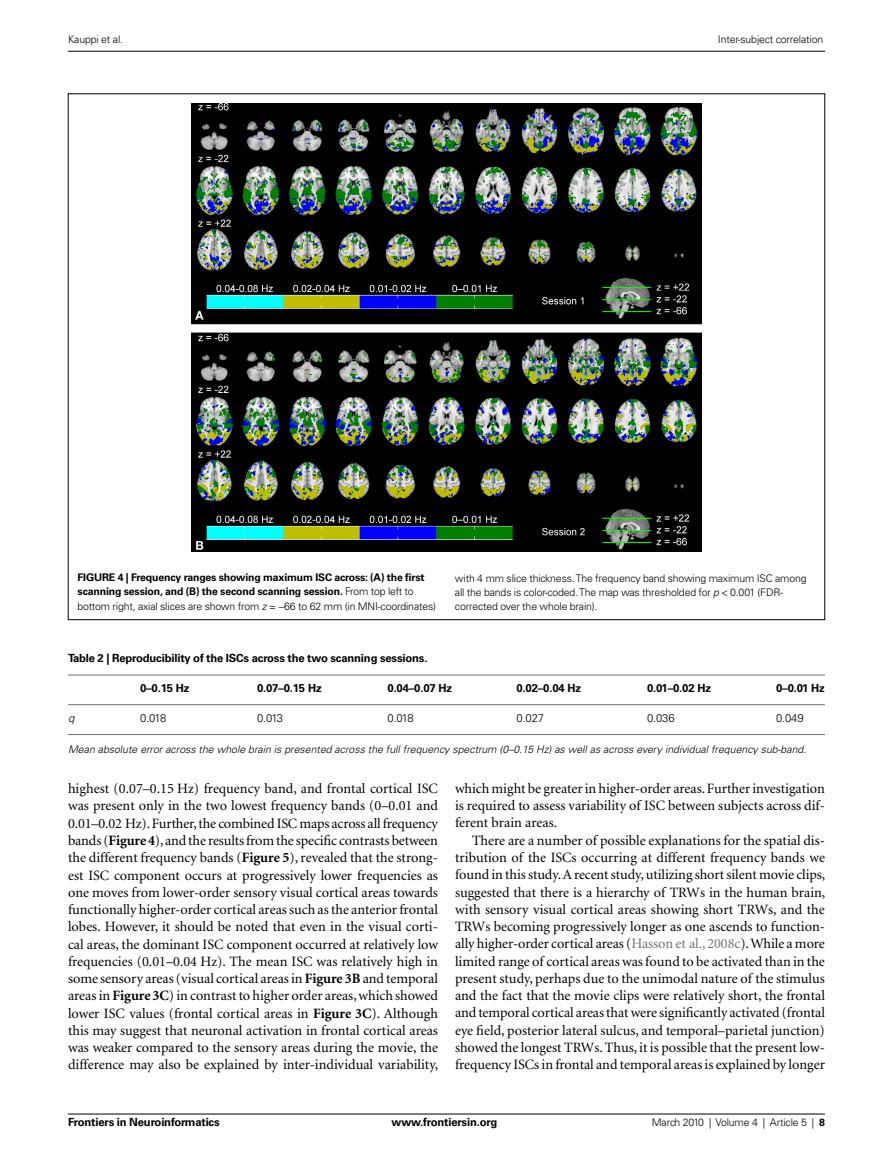
<style>
.page{position:relative;width:893px;height:1170px;background:#fff}
.page>*{position:absolute;margin:0;border:0;box-sizing:border-box;transform-origin:0 0}
.t1{font:14.25px/17.2px "Minion";color:#000;text-align:justify}
.t2{font:700 11.25px "Univers";letter-spacing:-.015em;color:#000}
.t3{font:300 11.25px "Univers";letter-spacing:-.03em;color:#000}
.t4{font:italic 300 11.25px "Univers";color:#000}
.t5{font:300 10.5px/14.2px "Univers";letter-spacing:-.015em;color:#000}
.t6{font:700 10.5px/14.2px "Univers";letter-spacing:-.015em;color:#000}
.t7{font:italic 300 10.5px "Univers";color:#000}
.s1{font-weight:300}
.s2{font-weight:300;font-style:italic}
.s3{font-style:italic}
.s4{font-weight:700}
.s5{color:#707173}
</style>
<div class="page">
<hr style="left:68px;top:1113px;width:757px;height:1px;background:#000">
<hr style="left:68px;top:51px;width:757px;height:1px;background:#000">
<img style="left:191px;top:103px;width:511px;height:448px">
<hr style="left:68px;top:674px;width:757px;height:1px;background:#707173">
<hr style="left:68px;top:704px;width:757px;height:1px;background:#707173">
<hr style="left:68px;top:734px;width:757px;height:1px;background:#707173">
<p class="t5" style="left:68px;top:33px;width:57px">Kauppi et al.</p>
<p class="t5" style="left:718px;top:33px;width:107px">Inter-subject correlation</p>
<p class="t6" style="left:78px;top:571px;width:360px">FIGURE 4 | Frequency ranges showing maximum ISC across: (A) the first scanning session, and (B) the second scanning session. <span class="s1">From top left to bottom right, axial slices are shown from</span> <span class="s2">z</span> <span class="s1">=</span> −<span class="s1">66 to 62 mm (in MNI-coordinates)</span></p>
<p class="t5" style="left:455px;top:571px;width:353px">with 4 mm slice thickness. The frequency band showing maximum ISC among all the bands is color-coded. The map was thresholded for <span class="s3">p</span> 0.001 (FDR&shy;corrected over the whole brain).</p>
<p class="t2" style="left:68px;top:654px;width:361px">Table 2 | Reproducibility of the ISCs across the two scanning sessions.</p>
<p class="t2" style="left:140px;top:684px;width:51px">0–0.15 Hz</p>
<p class="t2" style="left:257px;top:684px;width:66px">0.07–0.15 Hz</p>
<p class="t2" style="left:388px;top:684px;width:66px">0.04–0.07 Hz</p>
<p class="t2" style="left:517px;top:684px;width:66px">0.02–0.04 Hz</p>
<p class="t2" style="left:647px;top:684px;width:65px">0.01–0.02 Hz</p>
<p class="t2" style="left:776px;top:684px;width:50px">0–0.01 Hz</p>
<p class="t4" style="left:68px;top:713px;width:8px">q</p>
<p class="t3" style="left:140px;top:713px;width:28px">0.018</p>
<p class="t3" style="left:257px;top:713px;width:28px">0.013</p>
<p class="t3" style="left:388px;top:713px;width:28px">0.018</p>
<p class="t3" style="left:517px;top:713px;width:29px">0.027</p>
<p class="t3" style="left:647px;top:713px;width:29px">0.036</p>
<p class="t3" style="left:776px;top:713px;width:29px">0.049</p>
<p class="t7" style="left:68px;top:745px;width:740px">Mean absolute error across the whole brain is presented across the full frequency spectrum (0–0.15 Hz) as well as across every individual frequency sub-band.</p>
<p class="t1" style="left:68px;top:781px;width:372px">highest (0.07–0.15 Hz) frequency band, and frontal cortical ISC was present only in the two lowest frequency bands (0–0.01 and 0.01–0.02 Hz). Further, the combined ISC maps across all frequency bands (<span class="s4">Figure 4</span>), and the results from the specific contrasts between the different frequency bands (<span class="s4">Figure 5</span>), revealed that the strong&shy;est ISC component occurs at progressively lower frequencies as one moves from lower-order sensory visual cortical areas towards functionally higher-order cortical areas such as the anterior frontal lobes. However, it should be noted that even in the visual corti&shy;cal areas, the dominant ISC component occurred at relatively low frequencies (0.01–0.04 Hz). The mean ISC was relatively high in some sensory areas (visual cortical areas in <span class="s4">Figure 3B</span> and temporal areas in <span class="s4">Figure 3C</span>) in contrast to higher order areas, which showed lower ISC values (frontal cortical areas in <span class="s4">Figure 3C</span>). Although this may suggest that neuronal activation in frontal cortical areas was weaker compared to the sensory areas during the movie, the difference may also be explained by inter-individual variability,</p>
<p class="t1" style="left:455px;top:780px;width:371px">which might be greater in higher-order areas. Further investigation is required to assess variability of ISC between subjects across dif&shy;ferent brain areas.</p>
<p class="t1" style="left:455px;top:832px;width:372px;text-indent:17px">There are a number of possible explanations for the spatial dis&shy;tribution of the ISCs occurring at different frequency bands we found in this study. A recent study, utilizing short silent movie clips, suggested that there is a hierarchy of TRWs in the human brain, with sensory visual cortical areas showing short TRWs, and the TRWs becoming progressively longer as one ascends to function&shy;ally higher-order cortical areas (<span class="s5">Hasson et al., 2008c</span>). While a more limited range of cortical areas was found to be activated than in the present study, perhaps due to the unimodal nature of the stimulus and the fact that the movie clips were relatively short, the frontal and temporal cortical areas that were significantly activated (frontal eye field, posterior lateral sulcus, and temporal–parietal junction) showed the longest TRWs. Thus, it is possible that the present low&shy;frequency ISCs in frontal and temporal areas is explained by longer</p>
<p class="t2" style="left:68px;top:1117px;width:153px">Frontiers in Neuroinformatics</p>
<p class="t2" style="left:392px;top:1117px;width:107px">www.frontiersin.org</p>
<p class="t5" style="left:652px;top:1115px;width:175px">March 2010 | Volume 4 | Article 5 | <span class="s4">8</span></p>
</div>
